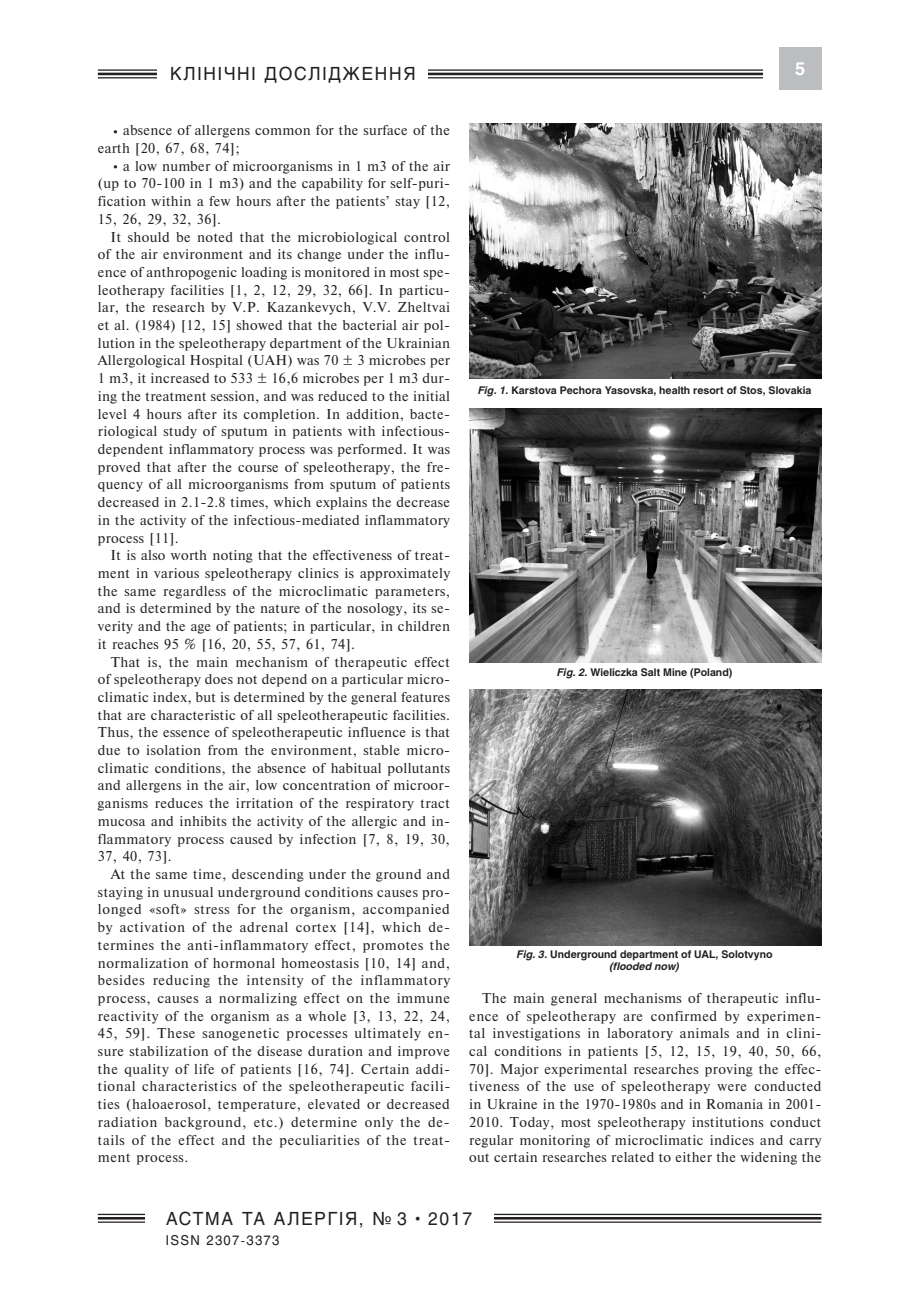
<style>
.page{position:relative;width:915px;height:1306px;background:#fff}
.page>*{position:absolute;margin:0;border:0;box-sizing:border-box;transform-origin:0 0}
.t1{font:18px "Helios";letter-spacing:.1em;color:#231f20;scale:.96 1}
.t2{font:700 18px "Helios";color:#fff}
.t3{font:14.25px/17.7px "Newton C";letter-spacing:.025em;color:#231f20;text-align:justify}
.t4{font:13.5px "Helios";letter-spacing:.1em;color:#231f20;scale:.96 1}
.t5{font:700 10.5px/12.6px "Helios";color:#231f20;text-align:center}
.s1{font-style:italic}
.s2{font-size:12px}
</style>
<div class="page">
<svg style="left:98px;top:72px;width:664px;height:4px"></svg>
<hr style="left:98px;top:69px;width:664px;height:2px;background:#231f20">
<hr style="left:98px;top:73px;width:664px;height:2px;background:#231f20">
<hr style="left:98px;top:77px;width:664px;height:1px;background:#231f20">
<div style="left:778px;top:47px;width:43px;height:42px;background:#bcbdc0"></div>
<svg style="left:98px;top:1214px;width:723px;height:6px"></svg>
<hr style="left:98px;top:1213px;width:723px;height:1px;background:#231f20">
<hr style="left:98px;top:1216px;width:723px;height:3px;background:#231f20">
<hr style="left:98px;top:1221px;width:723px;height:1px;background:#231f20">
<div style="left:145px;top:1210px;width:348px;height:35px;background:#fff"></div>
<img style="left:469px;top:123px;width:351px;height:255px">
<img style="left:469px;top:408px;width:351px;height:254px">
<img style="left:469px;top:689px;width:351px;height:256px">
<div style="left:157px;top:66px;width:271px;height:14px;background:#fff"></div>
<p class="t1" style="left:170px;top:63px;width:257px">Клінічні дослідження</p>
<p class="t3" style="left:98px;top:122px;width:353px;text-indent:13px">• absence of allergens common for the surface of the earth [20, 67, 68, 74];</p>
<p class="t3" style="left:98px;top:157px;width:353px;text-indent:13px">• a low number of microorganisms in 1 m3 of the air (up to 70-100 in 1 m3) and the capability for self-puri&shy;fication within a few hours after the patients’ stay [12, 15, 26, 29, 32, 36].</p>
<p class="t3" style="left:98px;top:228px;width:354px;text-indent:13px">It should be noted that the microbiological control of the air environment and its change under the influ&shy;ence of anthropogenic loading is monitored in most spe&shy;leotherapy facilities [1, 2, 12, 29, 32, 66]. In particu&shy;lar, the research by V.P. Kazankevych, V.V. Zheltvai et al. (1984) [12, 15] showed that the bacterial air pol&shy;lution in the speleotherapy department of the Ukrainian Allergological Hospital (UAH) was 70 ± 3 microbes per 1 m3, it increased to 533 ± 16,6 microbes per 1 m3 dur&shy;ing the treatment session, and was reduced to the initial level 4 hours after its completion. In addition, bacte&shy;riological study of sputum in patients with infectious&shy;dependent inflammatory process was performed. It was proved that after the course of speleotherapy, the fre&shy;quency of all microorganisms from sputum of patients decreased in 2.1-2.8 times, which explains the decrease in the activity of the infectious-mediated inflammatory process [11].</p>
<p class="t3" style="left:98px;top:546px;width:354px;text-indent:13px">It is also worth noting that the effectiveness of treat&shy;ment in various speleotherapy clinics is approximately the same regardless of the microclimatic parameters, and is determined by the nature of the nosology, its se&shy;verity and the age of patients; in particular, in children it reaches 95 % [16, 20, 55, 57, 61, 74].</p>
<p class="t3" style="left:98px;top:652px;width:353px;text-indent:13px">That is, the main mechanism of therapeutic effect of speleotherapy does not depend on a particular micro&shy;climatic index, but is determined by the general features that are characteristic of all speleotherapeutic facilities.<br>Thus, the essence of speleotherapeutic influence is that due to isolation from the environment, stable micro&shy;climatic conditions, the absence of habitual pollutants and allergens in the air, low concentration of microor&shy;ganisms reduces the irritation of the respiratory tract mucosa and inhibits the activity of the allergic and in&shy;flammatory process caused by infection [7, 8, 19, 30, 37, 40, 73].</p>
<p class="t3" style="left:98px;top:865px;width:354px;text-indent:13px">At the same time, descending under the ground and staying in unusual underground conditions causes pro&shy;longed «soft» stress for the organism, accompanied by activation of the adrenal cortex [14], which de&shy;termines the anti-inflammatory effect, promotes the normalization of hormonal homeostasis [10, 14] and, besides reducing the intensity of the inflammatory process, causes a normalizing effect on the immune reactivity of the organism as a whole [3, 13, 22, 24, 45, 59]. These sanogenetic processes ultimately en&shy;sure stabilization of the disease duration and improve the quality of life of patients [16, 74]. Certain addi&shy;tional characteristics of the speleotherapeutic facili&shy;ties (haloaerosol, temperature, elevated or decreased radiation background, etc.) determine only the de&shy;tails of the effect and the peculiarities of the treat&shy;ment process.</p>
<p class="t2" style="left:794px;top:58px;width:12px">5</p>
<p class="t5" style="left:478px;top:384px;width:335px"><span class="s1">Fig. 1.</span> Karstova Pechora Yasovska, health resort of Stos, Slovakia</p>
<p class="t5" style="left:557px;top:666px;width:177px"><span class="s1">Fig. 2.</span> Wieliczka Salt Mine (Poland)</p>
<p class="t5" style="left:516px;top:947px;width:257px"><span class="s1">Fig. 3.</span> Underground department of UAL, Solotvyno <span class="s1">(flooded now)</span></p>
<p class="t3" style="left:469px;top:989px;width:354px;text-indent:13px">The main general mechanisms of therapeutic influ&shy;ence of speleotherapy are confirmed by experimen&shy;tal investigations in laboratory animals and in clini&shy;cal conditions in patients [5, 12, 15, 19, 40, 50, 66, 70]. Major experimental researches proving the effec&shy;tiveness of the use of speleotherapy were conducted in Ukraine in the 1970-1980s and in Romania in 2001- 2010. Today, most speleotherapy institutions conduct regular monitoring of microclimatic indices and carry out certain researches related to either the widening the</p>
<p class="t1" style="left:166px;top:1207px;width:320px">АСТМА ТА АЛЕРГІЯ, № 3 <span class="s2">•</span> 2017</p>
<p class="t4" style="left:166px;top:1232px;width:120px">ISSN 2307-3373</p>
</div>
